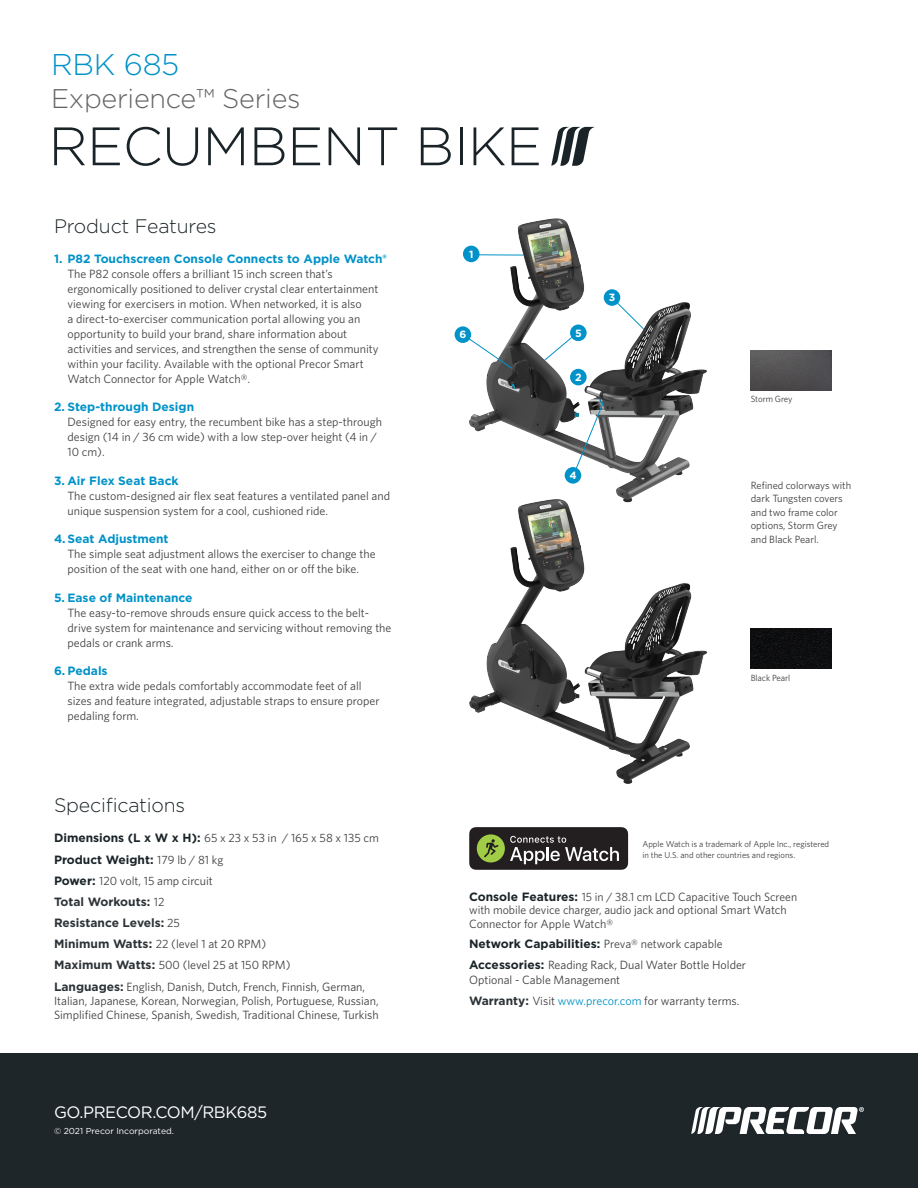
<style>
.page{position:relative;width:918px;height:1188px;background:#fff}
.page>*{position:absolute;margin:0;border:0;box-sizing:border-box;transform-origin:0 0}
.t1{font:300 54px "Gotham";letter-spacing:-.01em;color:#1a2428}
.t2{font:300 30px "Gotham";letter-spacing:-.01em;color:#0092c8}
.t3{font:300 27px "Gotham";letter-spacing:-.01em;color:#676464}
.t4{font:300 19.5px "Gotham";letter-spacing:-.01em;color:#1a2428}
.t5{font:16.5px "Gotham";letter-spacing:-.025em;color:#fff}
.t6{font:12px/15px "Whitney";color:#414042}
.t7{font:12px/14.4px "Whitney";color:#3e3e3f}
.t8{font:700 12px "Gotham";color:#0092c8}
.t9{font:700 12px "Gotham";color:#1a2428}
.t10{font:700 12px "Gotham";color:#2c3236}
.t11{font:10.5px/13.5px "Whitney";color:#413f41}
.t12{font:700 10.5px "Gotham";color:#fff}
.t13{font:9px "Whitney";letter-spacing:-.01em;color:#413f41}
.t14{font:8.7px/10.4px "Whitney";color:#414042}
.t15{font:8.7px "Gotham";color:#fff}
.s1{font-family:"Gotham";font-weight:700;color:#1a2428}
.s2{font-family:"Whitney";font-weight:400;color:#3e3e3f}
.s3{font-family:"Gotham";font-weight:700;color:#2c3236}
.s4{font-family:"Whitney";font-weight:400;color:#414042}
.s5{color:#0092c8}
</style>
<div class="page">
<div style="left:0;top:1053px;width:918px;height:135px;background:#1e262a"></div>
<img style="left:454px;top:218px;width:297px;height:275px">
<svg style="left:572px;top:402px;width:32px;height:74px"></svg>
<div style="left:565px;top:467px;width:16px;height:17px;background:#0092c8;border-radius:50%"></div>
<svg style="left:462px;top:334px;width:51px;height:36px"></svg>
<div style="left:570px;top:369px;width:17px;height:16px;background:#0092c8;border-radius:50%"></div>
<div style="left:455px;top:326px;width:16px;height:17px;background:#0092c8;border-radius:50%"></div>
<img style="left:469px;top:493px;width:282px;height:291px">
<svg style="left:691px;top:1107px;width:173px;height:27px"></svg>
<svg style="left:551px;top:127px;width:44px;height:39px"></svg>
<svg style="left:469px;top:827px;width:160px;height:43px;background:#47473d"></svg>
<img style="left:751px;top:350px;width:81px;height:41px">
<img style="left:751px;top:628px;width:81px;height:41px">
<p class="t2" style="left:51px;top:45px;width:130px">RBK 685</p>
<p class="t3" style="left:51px;top:81px;width:251px">Experience™ Series</p>
<p class="t1" style="left:49px;top:112px;width:495px">RECUMBENT BIKE</p>
<p class="t4" style="left:54px;top:213px;width:164px">Product Features</p>
<p class="t8" style="left:54px;top:250px;width:334px">1. P82 Touchscreen Console Connects to Apple Watch®</p>
<p class="t6" style="left:68px;top:266px;width:313px">The P82 console offers a brilliant 15 inch screen that’s ergonomically positioned to deliver crystal clear entertainment viewing for exercisers in motion. When networked, it is also<br>a direct-to-exerciser communication portal allowing you an opportunity to build your brand, share information about activities and services, and strengthen the sense of community within your facility. Available with the optional Precor Smart Watch Connector for Apple Watch®.</p>
<p class="t8" style="left:54px;top:399px;width:142px">2. Step-through Design</p>
<p class="t6" style="left:68px;top:414px;width:316px">Designed for easy entry, the recumbent bike has a step-through design (14 in / 36 cm wide) with a low step-over height (4 in /<br>10 cm).</p>
<p class="t8" style="left:54px;top:472px;width:126px">3. Air Flex Seat Back</p>
<p class="t6" style="left:68px;top:488px;width:324px">The custom-designed air flex seat features a ventilated panel and unique suspension system for a cool, cushioned ride.</p>
<p class="t8" style="left:54px;top:531px;width:116px">4.Seat Adjustment</p>
<p class="t6" style="left:68px;top:546px;width:310px">The simple seat adjustment allows the exerciser to change the position of the seat with one hand, either on or off the bike.</p>
<p class="t8" style="left:54px;top:589px;width:140px">5. Ease of Maintenance</p>
<p class="t6" style="left:68px;top:605px;width:325px">The easy-to-remove shrouds ensure quick access to the belt&shy;drive system for maintenance and servicing without removing the pedals or crank arms.</p>
<p class="t8" style="left:54px;top:663px;width:55px">6. Pedals</p>
<p class="t6" style="left:68px;top:678px;width:314px">The extra wide pedals comfortably accommodate feet of all sizes and feature integrated, adjustable straps to ensure proper pedaling form.</p>
<p class="t4" style="left:54px;top:793px;width:133px">Specifications</p>
<p class="t12" style="left:469px;top:247px;width:6px">1</p>
<p class="t12" style="left:460px;top:328px;width:8px">6</p>
<p class="t12" style="left:575px;top:326px;width:8px">5</p>
<p class="t12" style="left:575px;top:370px;width:8px">2</p>
<p class="t12" style="left:609px;top:291px;width:8px">3</p>
<p class="t12" style="left:569px;top:468px;width:9px">4</p>
<p class="t13" style="left:751px;top:393px;width:43px">Storm Grey</p>
<p class="t11" style="left:751px;top:478px;width:102px">Refined colorways with dark Tungsten covers and two frame color options, Storm Grey and Black Pearl.</p>
<p class="t13" style="left:751px;top:672px;width:41px">Black Pearl</p>
<p class="t7" style="left:54px;top:831px;width:327px"><span class="s1">Dimensions (L x W x H):</span> 65 x 23 x 53 in / 165 x 58 x 135 cm</p>
<p class="t9" style="left:54px;top:851px;width:171px">Product Weight: <span class="s2">179 lb / 81 kg</span></p>
<p class="t7" style="left:54px;top:873px;width:160px"><span class="s1">Power:</span> 120 volt, 15 amp circuit</p>
<p class="t10" style="left:54px;top:894px;width:112px">Total Workouts: <span class="s2">12</span></p>
<p class="t10" style="left:54px;top:915px;width:127px">Resistance Levels: <span class="s2">25</span></p>
<p class="t7" style="left:54px;top:937px;width:214px"><span class="s3">Minimum Watts:</span> 22 (level 1 at 20 RPM)</p>
<p class="t7" style="left:54px;top:958px;width:238px"><span class="s3">Maximum Watts:</span> 500 (level 25 at 150 RPM)</p>
<p class="t7" style="left:54px;top:979px;width:326px"><span class="s3">Languages:</span> English, Danish, Dutch, French, Finnish, German,<br>Italian, Japanese, Korean, Norwegian, Polish, Portuguese, Russian,<br>Simplified Chinese, Spanish, Swedish, Traditional Chinese, Turkish</p>
<p class="t5" style="left:54px;top:1102px;width:215px">GO.PRECOR.COM/RBK685</p>
<p class="t15" style="left:54px;top:1125px;width:121px">© 2021 Precor Incorporated.</p>
<p class="t14" style="left:642px;top:839px;width:188px">Apple Watch is a trademark of Apple Inc., registered in the U.S. and other countries and regions.</p>
<p class="t6" style="left:469px;top:890px;width:330px;line-height:13.5px"><span class="s1">Console Features:</span> 15 in / 38.1 cm LCD Capacitive Touch Screen with mobile device charger, audio jack and optional Smart Watch<br>Connector for Apple Watch®</p>
<p class="t9" style="left:469px;top:936px;width:255px">Network Capabilities: <span class="s4">Preva® network capable</span></p>
<p class="t7" style="left:469px;top:958px;width:278px"><span class="s1">Accessories:</span> Reading Rack, Dual Water Bottle Holder<br>Optional - Cable Management</p>
<p class="t7" style="left:469px;top:993px;width:272px"><span class="s3">Warranty:</span> Visit <span class="s5">www.precor.com</span> for warranty terms.</p>
</div>
